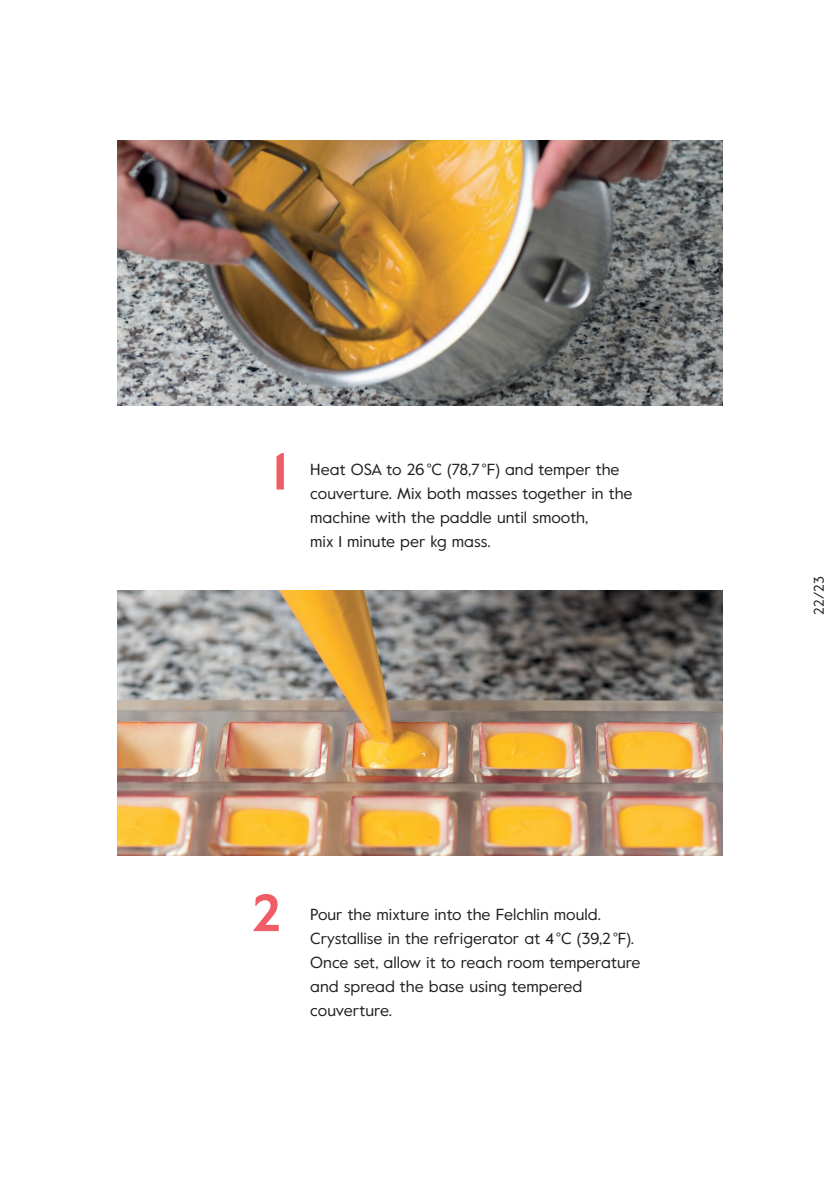
<style>
.page{position:relative;width:840px;height:1191px;background:#fff}
.page>*{position:absolute;margin:0;border:0;box-sizing:border-box;transform-origin:0 0}
.t1{font:700 52px "Value";color:#f05d67}
.t2{font:16px/24px "Value";color:#231f20}
.t3{font:14px "Value";color:#231f20}
</style>
<div class="page">
<img style="left:117px;top:591px;width:605px;height:264px">
<img style="left:117px;top:141px;width:605px;height:264px">
<h1 class="t1" style="left:273px;top:435px;width:15px">1</h1>
<p class="t2" style="left:310px;top:457px;width:324px">Heat OSA to 26°C (78,7°F) and temper the couverture. Mix both masses together in the machine with the paddle until smooth,<br>mix 1 minute per kg mass.</p>
<h1 class="t1" style="left:252px;top:877px;width:30px">2</h1>
<p class="t2" style="left:310px;top:901px;width:331px">Pour the mixture into the Felchlin mould.<br>Crystallise in the refrigerator at 4°C (39,2°F).<br>Once set, allow it to reach room temperature and spread the base using tempered couverture.</p>
<p class="t3" style="left:808px;top:614px;width:40px;rotate:-90deg">22/23</p>
</div>
